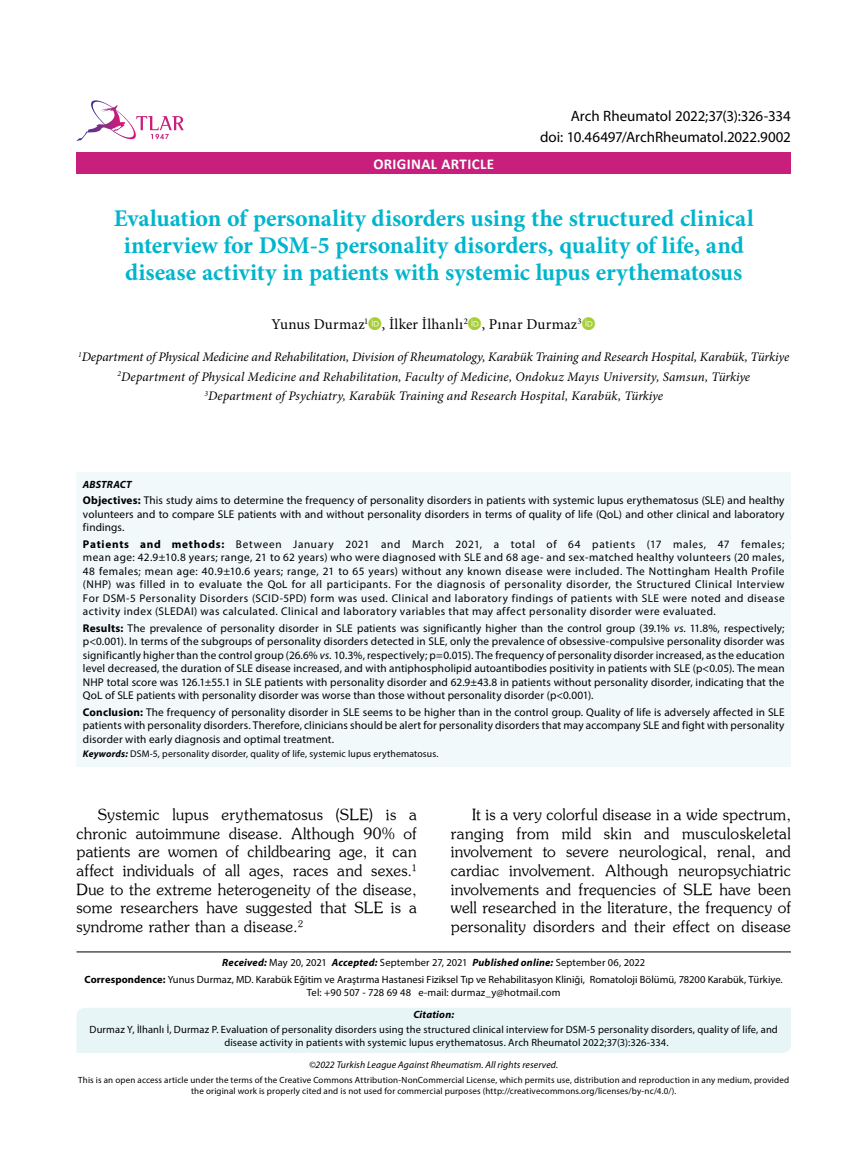
<style>
.page{position:relative;width:859px;height:1170px;background:#fff}
.page>*{position:absolute;margin:0;border:0;box-sizing:border-box;transform-origin:0 0}
.t1{font:700 24px/27px "Minion Pro";color:#00b5cc;text-align:center}
.t2{font:15.45px/18.6px "Souvenir Turk";letter-spacing:.015em;color:#000;text-align:justify}
.t3{font:15px "Myriad Pro";letter-spacing:-.005em;color:#000}
.t4{font:15px "Minion Pro";letter-spacing:.02em;color:#000}
.t5{font:700 15px "Calibri";letter-spacing:.02em;color:#fff}
.t6{font:italic 13.05px/19.5px "Minion Pro";color:#000;text-align:center}
.t7{font:11.25px/13.5px "Myriad Pro";letter-spacing:.01em;color:#000;text-align:justify}
.t8{font:10.5px/16.8px "Myriad Pro";letter-spacing:.01em;color:#000;text-align:center}
.t9{font:italic 700 10.5px "Myriad Pro";letter-spacing:.02em;color:#000}
.t10{font:9.75px "Myriad Pro";letter-spacing:.015em;color:#000}
.t11{font:italic 9.75px "Myriad Pro";letter-spacing:.01em;color:#000}
.t12{font:9px/10.8px "Myriad Pro";letter-spacing:.015em;color:#000;text-align:center}
.s1{font-weight:700}
.s2{font-style:italic}
.s3{font-weight:700;font-style:italic}
</style>
<div class="page">
<div style="left:77px;top:152px;width:714px;height:22px;background:#c81e7c"></div>
<svg style="left:76px;top:100px;width:108px;height:41px"></svg>
<div style="left:77px;top:472px;width:714px;height:294px;background:#f1f9fa"></div>
<hr style="left:77px;top:951px;width:714px;height:1px;background:#000">
<div style="left:77px;top:1008px;width:714px;height:44px;background:#e7f5f7"></div>
<h3 class="t3" style="left:571px;top:107px;width:222px">Arch Rheumatol 2022;37(3):326-334</h3>
<h3 class="t3" style="left:540px;top:127px;width:252px">doi: 10.46497/ArchRheumatol.2022.9002</h3>
<h3 class="t5" style="left:373px;top:153px;width:122px">ORIGINAL ARTICLE</h3>
<h1 class="t1" style="left:114px;top:204px;width:641px">Evaluation of personality disorders using the structured clinical interview for DSM-5 personality disorders, quality of life, and disease activity in patients with systemic lupus erythematosus</h1>
<h3 class="t4" style="left:271px;top:314px;width:312px">Yunus Durmaz<sup>1</sup> , İlker İlhanlı<sup>2</sup> , Pınar Durmaz<sup>3</sup></h3>
<p class="t6" style="left:78px;top:347px;width:712px"><sup>1</sup>Department of Physical Medicine and Rehabilitation, Division of Rheumatology, Karabük Training and Research Hospital, Karabük, Türkiye<br><sup>2</sup>Department of Physical Medicine and Rehabilitation, Faculty of Medicine, Ondokuz Mayıs University, Samsun, Türkiye<br><sup>3</sup>Department of Psychiatry, Karabük Training and Research Hospital, Karabük, Türkiye</p>
<p class="t9" style="left:83px;top:477px;width:50px">ABSTRACT</p>
<p class="t7" style="left:83px;top:493px;width:703px"><span class="s1">Objectives:</span> This study aims to determine the frequency of personality disorders in patients with systemic lupus erythematosus (SLE) and healthy volunteers and to compare SLE patients with and without personality disorders in terms of quality of life (QoL) and other clinical and laboratory findings.</p>
<p class="t7" style="left:83px;top:537px;width:703px"><span class="s1">Patients and methods:</span> Between January 2021 and March 2021, a total of 64 patients (17 males, 47 females; mean age: 42.9±10.8 years; range, 21 to 62 years) who were diagnosed with SLE and 68 age- and sex-matched healthy volunteers (20 males, 48 females; mean age: 40.9±10.6 years; range, 21 to 65 years) without any known disease were included. The Nottingham Health Profile (NHP) was filled in to evaluate the QoL for all participants. For the diagnosis of personality disorder, the Structured Clinical Interview For DSM-5 Personality Disorders (SCID-5PD) form was used. Clinical and laboratory findings of patients with SLE were noted and disease activity index (SLEDAI) was calculated. Clinical and laboratory variables that may affect personality disorder were evaluated.</p>
<p class="t7" style="left:83px;top:620px;width:703px"><span class="s1">Results:</span> The prevalence of personality disorder in SLE patients was significantly higher than the control group (39.1% <span class="s2">vs.</span> 11.8%, respectively; p&lt;0.001). In terms of the subgroups of personality disorders detected in SLE, only the prevalence of obsessive-compulsive personality disorder was significantly higher than the control group (26.6% <span class="s2">vs.</span> 10.3%, respectively; p=0.015). The frequency of personality disorder increased, as the education level decreased, the duration of SLE disease increased, and with antiphospholipid autoantibodies positivity in patients with SLE (p&lt;0.05). The mean NHP total score was 126.1±55.1 in SLE patients with personality disorder and 62.9±43.8 in patients without personality disorder, indicating that the QoL of SLE patients with personality disorder was worse than those without personality disorder (p&lt;0.001).</p>
<p class="t7" style="left:83px;top:704px;width:703px"><span class="s1">Conclusion:</span> The frequency of personality disorder in SLE seems to be higher than in the control group. Quality of life is adversely affected in SLE patients with personality disorders. Therefore, clinicians should be alert for personality disorders that may accompany SLE and fight with personality disorder with early diagnosis and optimal treatment.</p>
<p class="t10" style="left:83px;top:748px;width:357px"><span class="s3">Keywords:</span> DSM-5, personality disorder, quality of life, systemic lupus erythematosus.</p>
<p class="t2" style="left:77px;top:805px;width:342px;text-indent:21px">Systemic lupus erythematosus (SLE) is a chronic autoimmune disease. Although 90% of patients are women of childbearing age, it can affect individuals of all ages, races and sexes.<sup>1<br></sup>Due to the extreme heterogeneity of the disease, some researchers have suggested that SLE is a syndrome rather than a disease.<sup>2</sup></p>
<p class="t2" style="left:451px;top:805px;width:342px;text-indent:21px">It is a very colorful disease in a wide spectrum, ranging from mild skin and musculoskeletal involvement to severe neurological, renal, and cardiac involvement. Although neuropsychiatric involvements and frequencies of SLE have been well researched in the literature, the frequency of personality disorders and their effect on disease</p>
<p class="t8" style="left:85px;top:954px;width:700px"><span class="s3">Received:</span> May 20, 2021 <span class="s3">Accepted:</span> September 27, 2021 <span class="s3">Published online:</span> September 06, 2022<br><span class="s1">Correspondence:</span> Yunus Durmaz, MD. Karabük Eğitim ve Araştırma Hastanesi Fiziksel Tıp ve Rehabilitasyon Kliniği, Romatoloji Bölümü, 78200 Karabük, Türkiye.</p>
<p class="t8" style="left:307px;top:983px;width:255px">Tel: +90 507 - 728 69 48 e-mail: durmaz_y@hotmail.com</p>
<p class="t9" style="left:413px;top:1007px;width:42px">Citation:</p>
<p class="t8" style="left:224px;top:1022px;width:555px;line-height:12.6px;text-align:left;text-indent:-135px">Durmaz Y, İlhanlı İ, Durmaz P. Evaluation of personality disorders using the structured clinical interview for DSM-5 personality disorders, quality of life, and disease activity in patients with systemic lupus erythematosus. Arch Rheumatol 2022;37(3):326-334.</p>
<p class="t11" style="left:309px;top:1058px;width:251px">©2022 Turkish League Against Rheumatism. All rights reserved.</p>
<p class="t12" style="left:78px;top:1074px;width:713px">This is an open access article under the terms of the Creative Commons Attribution-NonCommercial License, which permits use, distribution and reproduction in any medium, provided the original work is properly cited and is not used for commercial purposes (http://creativecommons.org/licenses/by-nc/4.0/).</p>
</div>
